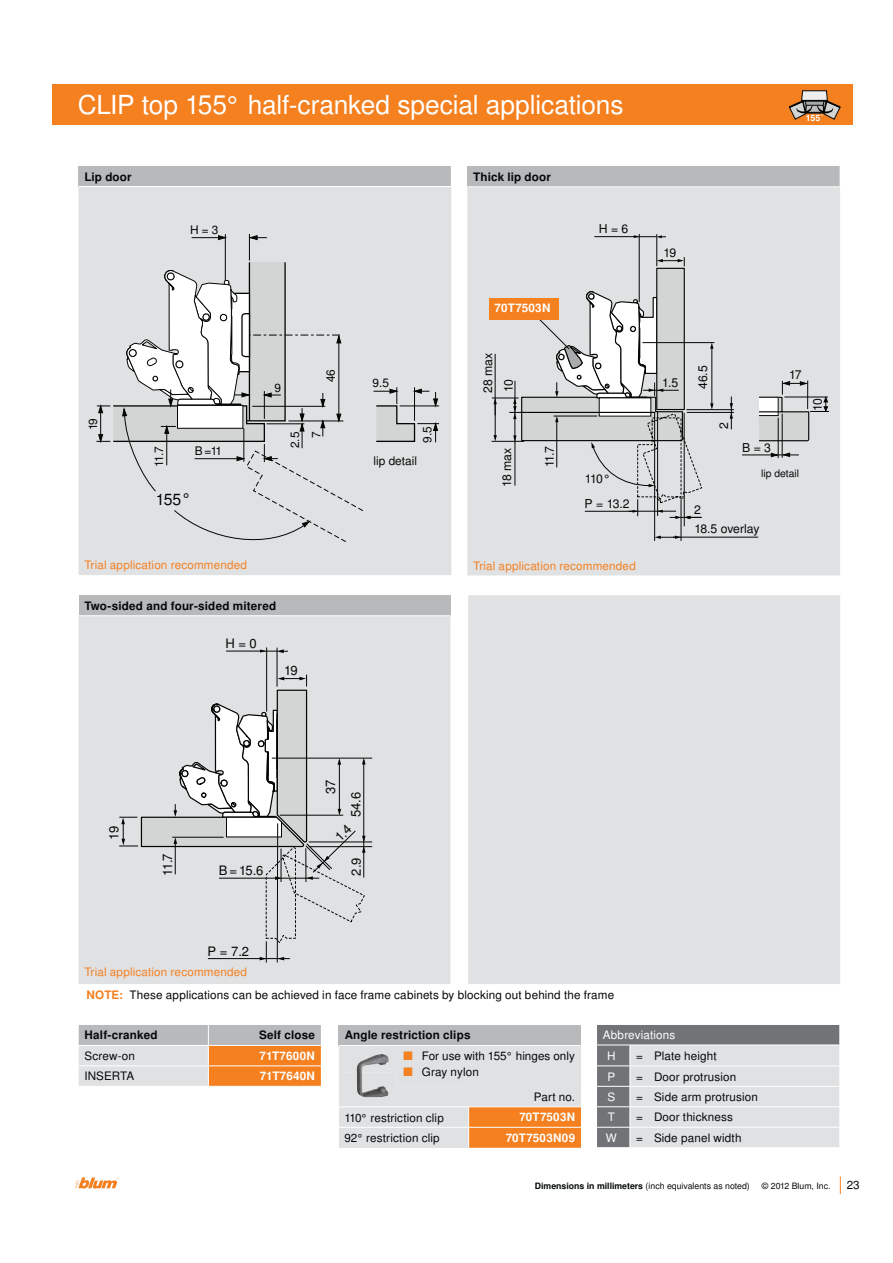
<style>
.page{position:relative;width:893px;height:1263px;background:#fff}
.page>*{position:absolute;margin:0;border:0;box-sizing:border-box;transform-origin:0 0}
.t1{font:26.25px "Nimbus Sans OT";letter-spacing:-.005em;color:#fff}
.t2{font:15.75px "Nimbus Sans OT";color:#040809}
.t3{font:13.05px "Nimbus Sans OT";letter-spacing:-.05em;color:#040505}
.t4{font:12.3px "Nimbus Sans OT";letter-spacing:-.025em;color:#040505}
.t5{font:11.85px "Nimbus Sans OT";color:#040505}
.t6{font:11.7px "Nimbus Sans OT";letter-spacing:.015em;color:#040809}
.t7{font:700 11.7px "Nimbus Sans OT";letter-spacing:.015em;color:#040809}
.t8{font:11.7px "Nimbus Sans OT";letter-spacing:.015em;color:#f48020}
.t9{font:11.7px "Nimbus Sans OT";letter-spacing:.015em;color:#040505}
.t10{font:700 11.7px "Nimbus Sans OT";letter-spacing:.02em;color:#fff}
.t11{font:11.7px/20.4px "Nimbus Sans OT";letter-spacing:.01em;color:#fff}
.t12{font:10.35px "Nimbus Sans OT";color:#040505}
.t13{font:8.7px "Nimbus Sans OT";color:#040809}
.t14{font:700 8.7px "Nimbus Sans OT";color:#fff}
.s1{font-weight:700;color:#f48020}
.s2{color:#f48020}
.s3{font-weight:700}
</style>
<div class="page">
<svg style="left:75px;top:1177px;width:44px;height:12px"></svg>
<svg style="left:840px;top:1177px;width:1px;height:17px"></svg>
<div style="left:52px;top:84px;width:800px;height:40px;background:#f48020"></div>
<svg style="left:789px;top:91px;width:51px;height:28px"></svg>
<svg style="left:79px;top:1025px;width:242px;height:61px;background:#d9b89c"></svg>
<div style="left:79px;top:166px;width:372px;height:20px;background:#b7b9ba"></div>
<div style="left:79px;top:187px;width:372px;height:388px;background:#e0e1e2"></div>
<div style="left:79px;top:595px;width:371px;height:21px;background:#b7b9ba"></div>
<div style="left:79px;top:616px;width:371px;height:368px;background:#e0e1e2"></div>
<hr style="left:79px;top:615px;width:371px;height:1px;background:#fff">
<div style="left:467px;top:166px;width:373px;height:21px;background:#b7b9ba"></div>
<div style="left:467px;top:187px;width:373px;height:388px;background:#e0e1e2"></div>
<hr style="left:467px;top:186px;width:162px;height:1px;background:#fff">
<hr style="left:629px;top:186px;width:211px;height:1px;background:#fff">
<div style="left:84px;top:220px;width:71px;height:40px;background:#e0e1e2"></div>
<hr style="left:272px;top:758px;width:100px;height:1px;background:#040505">
<hr style="left:309px;top:846px;width:63px;height:1px;background:#040505">
<hr style="left:309px;top:842px;width:63px;height:1px;background:#040505">
<hr style="left:277px;top:648px;width:1px;height:39px;background:#040505">
<hr style="left:266px;top:647px;width:1px;height:65px;background:#040505">
<hr style="left:226px;top:651px;width:35px;height:1px;background:#040505">
<svg style="left:260px;top:649px;width:28px;height:4px"></svg>
<hr style="left:491px;top:441px;width:33px;height:1px;background:#040505">
<hr style="left:686px;top:409px;width:48px;height:1px;background:#040505">
<hr style="left:642px;top:342px;width:72px;height:1px;background:#040505">
<hr style="left:711px;top:348px;width:1px;height:57px;background:#040505">
<svg style="left:710px;top:403px;width:3px;height:7px"></svg>
<svg style="left:710px;top:342px;width:3px;height:7px"></svg>
<hr style="left:687px;top:412px;width:47px;height:1px;background:#040505">
<svg style="left:730px;top:396px;width:3px;height:33px"></svg>
<hr style="left:673px;top:537px;width:85px;height:1px;background:#040505">
<hr style="left:782px;top:414px;width:1px;height:44px;background:#040505">
<hr style="left:742px;top:455px;width:57px;height:1px;background:#040505">
<svg style="left:770px;top:452px;width:20px;height:5px"></svg>
<hr style="left:778px;top:418px;width:1px;height:40px;background:#040505">
<svg style="left:759px;top:381px;width:70px;height:61px;background:#c6c7c7"></svg>
<svg style="left:492px;top:124px;width:210px;height:417px"></svg>
<div style="left:488px;top:298px;width:70px;height:21px;background:#f48020"></div>
<svg style="left:373px;top:387px;width:66px;height:56px;background:#c5c6c6"></svg>
<svg style="left:96px;top:124px;width:268px;height:426px"></svg>
<svg style="left:597px;top:1025px;width:242px;height:123px;background:#c4c5c6"></svg>
<div style="left:339px;top:1025px;width:242px;height:21px;background:#b7b9ba"></div>
<hr style="left:339px;top:1045px;width:242px;height:1px;background:#fff">
<svg style="left:339px;top:1046px;width:242px;height:102px;background:#e4cfbd"></svg>
<img style="left:357px;top:1054px;width:32px;height:43px">
<div style="left:468px;top:595px;width:372px;height:389px;background:#e0e1e2"></div>
<svg style="left:119px;top:668px;width:247px;height:295px;background:#d6d7d7"></svg>
<h1 class="t1" style="left:78px;top:94px;width:547px">CLIP top 155° half-cranked special applications</h1>
<p class="t7" style="left:84px;top:172px;width:49px">Lip door</p>
<p class="t7" style="left:473px;top:172px;width:79px">Thick lip door</p>
<p class="t5" style="left:190px;top:225px;width:29px">H = 3</p>
<p class="t4" style="left:599px;top:224px;width:31px">H = 6</p>
<p class="t10" style="left:495px;top:304px;width:57px">70T7503N</p>
<p class="t5" style="left:274px;top:383px;width:8px">9</p>
<p class="t5" style="left:326px;top:382px;width:15px;rotate:-90deg">46</p>
<p class="t5" style="left:372px;top:378px;width:18px">9.5</p>
<p class="t4" style="left:483px;top:393px;width:42px;rotate:-90deg">28 max</p>
<p class="t4" style="left:504px;top:392px;width:14px;rotate:-90deg">10</p>
<p class="t5" style="left:88px;top:430px;width:14px;rotate:-90deg">19</p>
<p class="t5" style="left:154px;top:467px;width:22px;rotate:-90deg">11.7</p>
<p class="t5" style="left:195px;top:446px;width:29px">B =11</p>
<p class="t5" style="left:290px;top:448px;width:18px;rotate:-90deg">2.5</p>
<p class="t5" style="left:312px;top:438px;width:8px;rotate:-90deg">7</p>
<p class="t5" style="left:423px;top:443px;width:18px;rotate:-90deg">9.5</p>
<p class="t5" style="left:373px;top:456px;width:45px">lip detail</p>
<p class="t4" style="left:502px;top:487px;width:41px;rotate:-90deg">18 max</p>
<p class="t4" style="left:544px;top:467px;width:23px;rotate:-90deg">11.7</p>
<p class="t4" style="left:585px;top:474px;width:27px">110°</p>
<h2 class="t2" style="left:156px;top:493px;width:36px">155°</h2>
<p class="t4" style="left:585px;top:499px;width:47px">P = 13.2</p>
<p class="t8" style="left:84px;top:561px;width:164px">Trial application recommended</p>
<p class="t7" style="left:84px;top:601px;width:193px">Two-sided and four-sided mitered</p>
<p class="t8" style="left:473px;top:561px;width:164px">Trial application recommended</p>
<p class="t3" style="left:225px;top:638px;width:33px">H = 0</p>
<p class="t3" style="left:284px;top:666px;width:15px">19</p>
<p class="t14" style="left:806px;top:115px;width:19px">155˚</p>
<p class="t4" style="left:663px;top:248px;width:14px">19</p>
<p class="t4" style="left:662px;top:378px;width:18px">1.5</p>
<p class="t4" style="left:698px;top:389px;width:25px;rotate:-90deg">46.5</p>
<p class="t4" style="left:719px;top:429px;width:8px;rotate:-90deg">2</p>
<p class="t4" style="left:694px;top:505px;width:8px">2</p>
<p class="t4" style="left:789px;top:369px;width:14px">17</p>
<p class="t4" style="left:742px;top:443px;width:30px">B = 3</p>
<p class="t12" style="left:761px;top:469px;width:39px">lip detail</p>
<p class="t4" style="left:694px;top:524px;width:67px">18.5 overlay</p>
<p class="t4" style="left:812px;top:411px;width:14px;rotate:-90deg">10</p>
<p class="t3" style="left:109px;top:840px;width:16px;rotate:-90deg">19</p>
<p class="t3" style="left:162px;top:876px;width:24px;rotate:-90deg">11.7</p>
<p class="t3" style="left:219px;top:865px;width:46px">B = 15.6</p>
<p class="t3" style="left:207px;top:946px;width:43px">P = 7.2</p>
<p class="t8" style="left:84px;top:967px;width:164px">Trial application recommended</p>
<p class="t3" style="left:325px;top:794px;width:16px;rotate:-90deg">37</p>
<p class="t3" style="left:351px;top:817px;width:27px;rotate:-90deg">54.6</p>
<p class="t3" style="left:351px;top:876px;width:20px;rotate:-90deg">2.9</p>
<p class="t9" style="left:87px;top:990px;width:529px"><span class="s1">NOTE:</span> These applications can be achieved in face frame cabinets by blocking out behind the frame</p>
<p class="t7" style="left:85px;top:1031px;width:75px">Half-cranked</p>
<p class="t7" style="left:259px;top:1031px;width:57px">Self close</p>
<p class="t6" style="left:85px;top:1051px;width:52px">Screw-on</p>
<p class="t10" style="left:260px;top:1051px;width:57px">71T7600N</p>
<p class="t6" style="left:85px;top:1072px;width:51px">INSERTA</p>
<p class="t10" style="left:260px;top:1072px;width:57px">71T7640N</p>
<p class="t7" style="left:345px;top:1031px;width:127px">Angle restriction clips</p>
<p class="t6" style="left:402px;top:1051px;width:174px"><span class="s2">■</span> For use with 155° hinges only</p>
<p class="t6" style="left:402px;top:1067px;width:78px"><span class="s2">■</span> Gray nylon</p>
<p class="t6" style="left:534px;top:1092px;width:43px">Part no.</p>
<p class="t6" style="left:345px;top:1113px;width:101px">110° restriction clip</p>
<p class="t10" style="left:519px;top:1113px;width:57px">70T7503N</p>
<p class="t6" style="left:345px;top:1133px;width:97px">92° restriction clip</p>
<p class="t10" style="left:506px;top:1133px;width:71px">70T7503N09</p>
<p class="t11" style="left:607px;top:1026px;width:70px;text-indent:-4px">Abbreviations<br>H</p>
<p class="t6" style="left:636px;top:1051px;width:82px">= Plate height</p>
<p class="t11" style="left:607px;top:1067px;width:9px">P</p>
<p class="t6" style="left:636px;top:1072px;width:101px">= Door protrusion</p>
<p class="t11" style="left:607px;top:1087px;width:9px">S</p>
<p class="t6" style="left:636px;top:1092px;width:123px">= Side arm protrusion</p>
<p class="t11" style="left:608px;top:1108px;width:9px">T</p>
<p class="t6" style="left:636px;top:1113px;width:98px">= Door thickness</p>
<p class="t11" style="left:606px;top:1128px;width:13px">W</p>
<p class="t6" style="left:636px;top:1133px;width:107px">= Side panel width</p>
<p class="t13" style="left:535px;top:1183px;width:216px"><span class="s3">Dimensions in millimeters</span> (inch equivalents as noted)</p>
<p class="t13" style="left:762px;top:1183px;width:70px">© 2012 Blum, Inc.</p>
<p class="t6" style="left:847px;top:1180px;width:14px">23</p>
</div>
